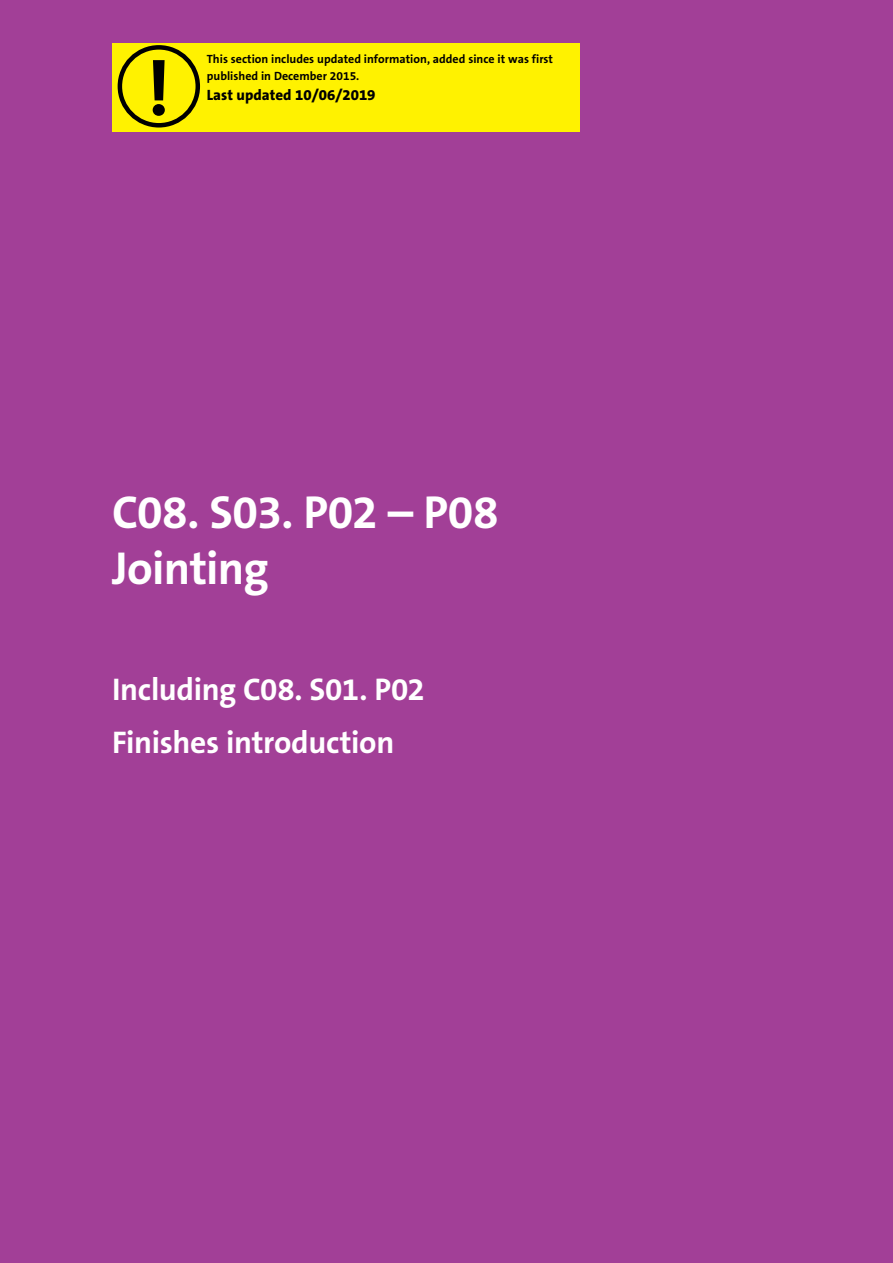
<style>
.page{position:relative;width:893px;height:1263px;background:#a23f97}
.page>*{position:absolute;margin:0;border:0;box-sizing:border-box;transform-origin:0 0}
.t1{font:700 77.55px "The Sans B7";color:#000}
.t2{font:700 46.5px/55.8px "The Sans B7";letter-spacing:-.015em;color:#fff}
.t3{font:700 31.5px/52.8px "The Sans B7";letter-spacing:-.01em;color:#fff}
.t4{font:800 15px "The Sans B8";color:#000}
.t5{font:700 12px/17.4px "The Sans B7";color:#000}
</style>
<div class="page">
<div style="left:112px;top:43px;width:467px;height:89px;background:#fff200"></div>
<div style="left:118px;top:45px;width:82px;height:83px;border:4px solid #000;border-radius:50%"></div>
<h1 class="t1" style="left:146px;top:47px;width:26px">!</h1>
<p class="t5" style="left:207px;top:50px;width:348px">This section includes updated information, added since it was first published in December 2015.</p>
<p class="t4" style="left:207px;top:86px;width:170px">Last updated 10/06/2019</p>
<h2 class="t2" style="left:112px;top:486px;width:388px">C08. S03. P02 – P08<br>Jointing</h2>
<h3 class="t3" style="left:112px;top:664px;width:314px">Including C08. S01. P02<br>Finishes introduction</h3>
</div>
